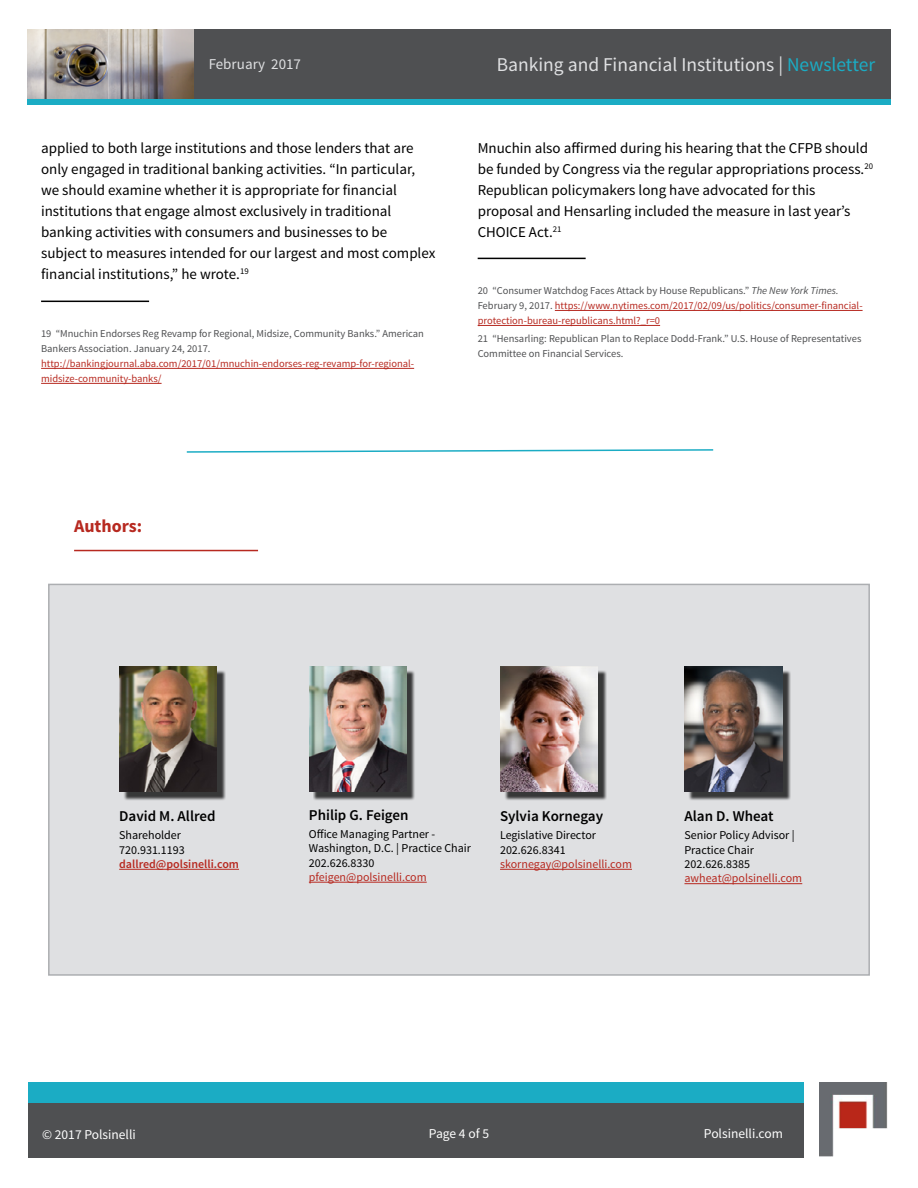
<style>
.page{position:relative;width:918px;height:1188px;background:#fff}
.page>*{position:absolute;margin:0;border:0;box-sizing:border-box;transform-origin:0 0}
.t1{font:19.5px "Source Sans Pro";color:#dfe0e2}
.t2{font:700 18px "Source Sans Pro";color:#b72920}
.t3{font:15px/21px "Source Sans Pro";color:#000}
.t4{font:600 15px "Source Sans Pro";color:#000}
.t5{font:15px "Source Sans Pro";color:#dfe0e2}
.t6{font:13.5px "Source Sans Pro";color:#fff}
.t7{font:12px/14.4px "Source Sans Pro";color:#000}
.t8{font:12px "Source Sans Pro";color:#b72920}
.t9{font:600 12px "Source Sans Pro";color:#b72920}
.t10{font:10.5px/15px "Source Sans Pro";color:#b72920}
.t11{font:10.5px/15px "Source Sans Pro";color:#4f5052}
.s1{color:#1bacc4}
.s2{color:#4f5052}
.s3{font-style:italic;color:#4f5052}
</style>
<div class="page">
<img style="left:820px;top:1082px;width:67px;height:75px">
<div style="left:835px;top:1129px;width:79px;height:48px;background:#fff"></div>
<div style="left:28px;top:1082px;width:776px;height:23px;background:#1bacc4"></div>
<div style="left:28px;top:1104px;width:776px;height:54px;background:#4f5052"></div>
<div style="left:193px;top:29px;width:698px;height:70px;background:#4f5052"></div>
<hr style="left:478px;top:258px;width:108px;height:1px;background:#000">
<hr style="left:555px;top:310px;width:308px;height:1px;background:#b72920">
<hr style="left:478px;top:325px;width:182px;height:1px;background:#b72920">
<hr style="left:41px;top:301px;width:108px;height:1px;background:#000">
<hr style="left:41px;top:368px;width:373px;height:1px;background:#b72920">
<hr style="left:41px;top:383px;width:121px;height:1px;background:#b72920">
<div style="left:48px;top:584px;width:822px;height:392px;background:#dfe0e2;border:2px solid #acaeb1"></div>
<hr style="left:74px;top:550px;width:184px;height:1px;background:#b72920">
<hr style="left:119px;top:869px;width:120px;height:1px;background:#b72920">
<div style="left:123px;top:670px;width:103px;height:131px;background:#000;opacity:.75"></div>
<img style="left:120px;top:666px;width:97px;height:126px">
<hr style="left:309px;top:882px;width:118px;height:1px;background:#b72920">
<div style="left:313px;top:670px;width:103px;height:131px;background:#000;opacity:.75"></div>
<img style="left:309px;top:666px;width:97px;height:126px">
<hr style="left:684px;top:883px;width:118px;height:1px;background:#b72920">
<div style="left:689px;top:670px;width:102px;height:131px;background:#000;opacity:.75"></div>
<img style="left:685px;top:666px;width:97px;height:126px">
<svg style="left:186px;top:449px;width:528px;height:4px"></svg>
<hr style="left:500px;top:869px;width:132px;height:1px;background:#b72920">
<div style="left:504px;top:670px;width:103px;height:131px;background:#000;opacity:.75"></div>
<img style="left:501px;top:666px;width:97px;height:126px">
<img style="left:27px;top:29px;width:166px;height:70px">
<div style="left:27px;top:99px;width:864px;height:5px;background:#1bacc4"></div>
<p class="t5" style="left:209px;top:55px;width:94px">February 2017</p>
<h1 class="t1" style="left:497px;top:52px;width:380px">Banking and Financial Institutions | <span class="s1">Newsletter</span></h1>
<p class="t3" style="left:41px;top:138px;width:396px">applied to both large institutions and those lenders that are only engaged in traditional banking activities. “In particular, we should examine whether it is appropriate for financial institutions that engage almost exclusively in traditional banking activities with consumers and businesses to be subject to measures intended for our largest and most complex financial institutions,” he wrote.<sup>19</sup></p>
<p class="t11" style="left:41px;top:327px;width:384px">19 “Mnuchin Endorses Reg Revamp for Regional, Midsize, Community Banks.” American<br>Bankers Association. January 24, 2017.</p>
<p class="t10" style="left:41px;top:357px;width:375px">http://bankingjournal.aba.com/2017/01/mnuchin-endorses-reg-revamp-for-regional&shy;midsize-community-banks/</p>
<p class="t3" style="left:478px;top:138px;width:397px">Mnuchin also affirmed during his hearing that the CFPB should be funded by Congress via the regular appropriations process.<sup>20<br></sup>Republican policymakers long have advocated for this proposal and Hensarling included the measure in last year’s CHOICE Act.<sup>21</sup></p>
<p class="t10" style="left:478px;top:284px;width:386px"><span class="s2">20 “Consumer Watchdog Faces Attack by House Republicans.”</span> <span class="s3">The New York Times.<br></span><span class="s2">February 9, 2017.</span> https://www.nytimes.com/2017/02/09/us/politics/consumer-financial&shy;protection-bureau-republicans.html?_r=0</p>
<p class="t11" style="left:478px;top:332px;width:385px">21 “Hensarling: Republican Plan to Replace Dodd-Frank.” U.S. House of Representatives<br>Committee on Financial Services.</p>
<p class="t2" style="left:74px;top:514px;width:70px">Authors:</p>
<p class="t4" style="left:119px;top:807px;width:98px">David M. Allred</p>
<p class="t7" style="left:119px;top:828px;width:67px">Shareholder<br>720.931.1193</p>
<p class="t9" style="left:119px;top:857px;width:121px">dallred@polsinelli.com</p>
<p class="t4" style="left:309px;top:805px;width:101px">Philip G. Feigen</p>
<p class="t7" style="left:309px;top:827px;width:164px">Office Managing Partner -<br>Washington, D.C. | Practice Chair<br>202.626.8330</p>
<p class="t8" style="left:309px;top:870px;width:119px">pfeigen@polsinelli.com</p>
<p class="t4" style="left:500px;top:807px;width:105px">Sylvia Kornegay</p>
<p class="t7" style="left:500px;top:828px;width:97px">Legislative Director<br>202.626.8341</p>
<p class="t8" style="left:500px;top:857px;width:133px">skornegay@polsinelli.com</p>
<p class="t4" style="left:684px;top:807px;width:91px">Alan D. Wheat</p>
<p class="t7" style="left:684px;top:828px;width:112px">Senior Policy Advisor |<br>Practice Chair<br>202.626.8385</p>
<p class="t8" style="left:684px;top:871px;width:119px">awheat@polsinelli.com</p>
<p class="t6" style="left:429px;top:1125px;width:62px">Page 4 of 5</p>
<p class="t6" style="left:42px;top:1126px;width:95px">© 2017 Polsinelli</p>
<p class="t6" style="left:704px;top:1125px;width:81px">Polsinelli.com</p>
</div>
